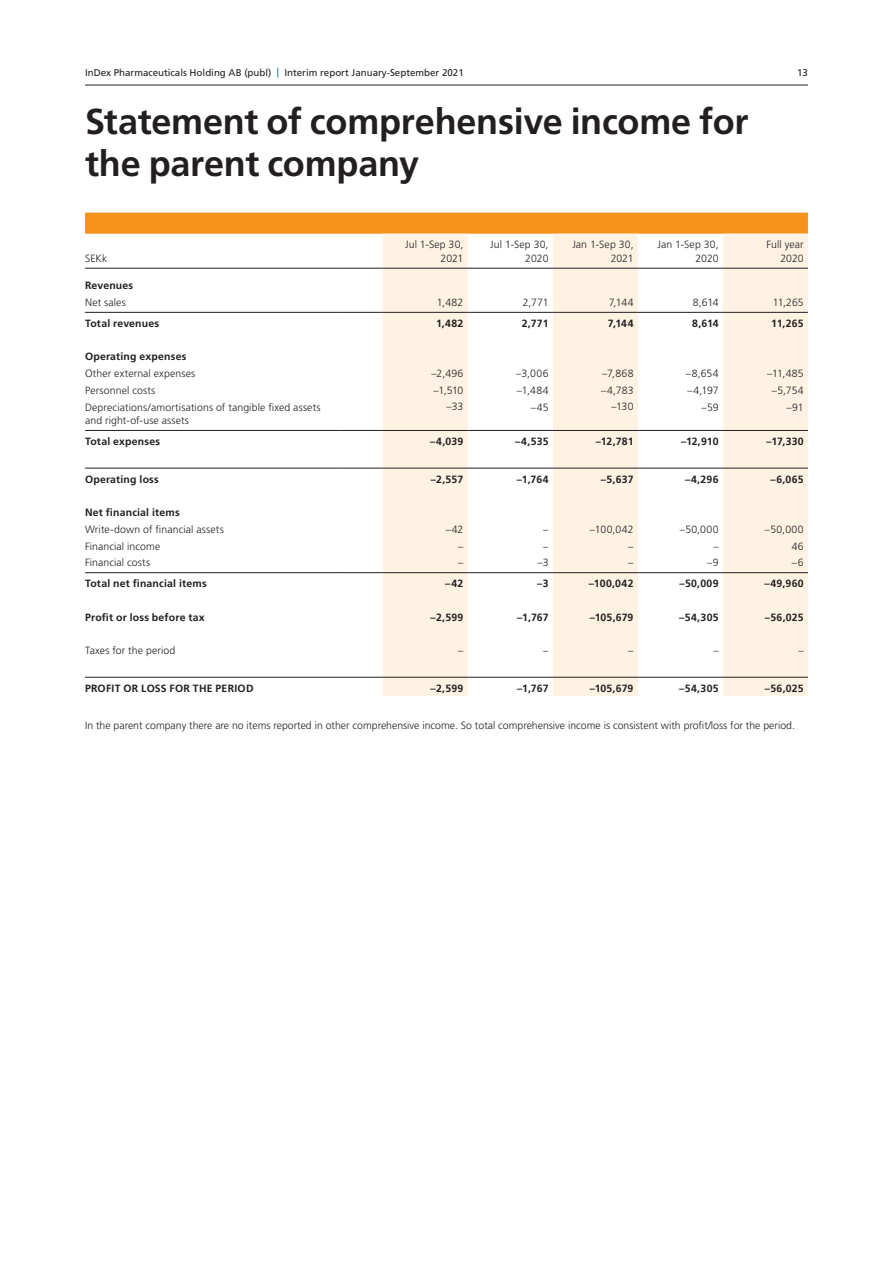
<style>
.page{position:relative;width:893px;height:1263px;background:#fff}
.page>*{position:absolute;margin:0;border:0;box-sizing:border-box;transform-origin:0 0}
.t1{font:700 36px/42px "Frutiger";letter-spacing:-.005em;color:#231f20}
.t2{font:300 10.5px/13.5px "Frutiger";letter-spacing:.005em;color:#231f20;text-align:right}
.t3{font:700 10.5px "Frutiger";letter-spacing:.02em;color:#231f20}
.t4{font:9.75px "Frutiger";color:#231f20}
.s1{color:#007d8c}
</style>
<div class="page">
<hr style="left:85px;top:85px;width:723px;height:1px;background:#231f20">
<div style="left:85px;top:213px;width:723px;height:21px;background:#f7931d"></div>
<svg style="left:383px;top:234px;width:425px;height:462px;fill:#fef2e3"></svg>
<hr style="left:85px;top:268px;width:255px;height:1px;background:#231f20">
<hr style="left:340px;top:268px;width:43px;height:1px;background:#231f20">
<hr style="left:383px;top:268px;width:85px;height:1px;background:#231f20">
<hr style="left:468px;top:268px;width:85px;height:1px;background:#231f20">
<hr style="left:553px;top:268px;width:85px;height:1px;background:#231f20">
<hr style="left:638px;top:268px;width:85px;height:1px;background:#231f20">
<hr style="left:723px;top:268px;width:85px;height:1px;background:#231f20">
<hr style="left:85px;top:312px;width:255px;height:1px;background:#231f20">
<hr style="left:340px;top:312px;width:43px;height:1px;background:#231f20">
<hr style="left:468px;top:312px;width:85px;height:1px;background:#231f20">
<hr style="left:638px;top:312px;width:85px;height:1px;background:#231f20">
<hr style="left:723px;top:312px;width:85px;height:1px;background:#231f20">
<hr style="left:383px;top:312px;width:85px;height:1px;background:#231f20">
<hr style="left:553px;top:312px;width:85px;height:1px;background:#231f20">
<hr style="left:85px;top:430px;width:255px;height:1px;background:#231f20">
<hr style="left:340px;top:430px;width:43px;height:1px;background:#231f20">
<hr style="left:468px;top:430px;width:85px;height:1px;background:#231f20">
<hr style="left:638px;top:430px;width:85px;height:1px;background:#231f20">
<hr style="left:723px;top:430px;width:85px;height:1px;background:#231f20">
<hr style="left:85px;top:468px;width:255px;height:1px;background:#231f20">
<hr style="left:340px;top:468px;width:43px;height:1px;background:#231f20">
<hr style="left:468px;top:468px;width:85px;height:1px;background:#231f20">
<hr style="left:638px;top:468px;width:85px;height:1px;background:#231f20">
<hr style="left:723px;top:468px;width:85px;height:1px;background:#231f20">
<hr style="left:383px;top:430px;width:85px;height:1px;background:#231f20">
<hr style="left:553px;top:430px;width:85px;height:1px;background:#231f20">
<hr style="left:383px;top:468px;width:85px;height:1px;background:#231f20">
<hr style="left:553px;top:468px;width:85px;height:1px;background:#231f20">
<hr style="left:85px;top:572px;width:255px;height:1px;background:#231f20">
<hr style="left:340px;top:572px;width:43px;height:1px;background:#231f20">
<hr style="left:468px;top:572px;width:85px;height:1px;background:#231f20">
<hr style="left:638px;top:572px;width:85px;height:1px;background:#231f20">
<hr style="left:723px;top:572px;width:85px;height:1px;background:#231f20">
<hr style="left:383px;top:572px;width:85px;height:1px;background:#231f20">
<hr style="left:553px;top:572px;width:85px;height:1px;background:#231f20">
<hr style="left:85px;top:677px;width:255px;height:1px;background:#231f20">
<hr style="left:340px;top:677px;width:43px;height:1px;background:#231f20">
<hr style="left:468px;top:677px;width:85px;height:1px;background:#231f20">
<hr style="left:638px;top:677px;width:85px;height:1px;background:#231f20">
<hr style="left:723px;top:677px;width:85px;height:1px;background:#231f20">
<hr style="left:383px;top:677px;width:85px;height:1px;background:#231f20">
<hr style="left:553px;top:677px;width:85px;height:1px;background:#231f20">
<p class="t4" style="left:85px;top:67px;width:380px">InDex Pharmaceuticals Holding AB (publ) <span class="s1">|</span> Interim report January-September 2021</p>
<p class="t4" style="left:797px;top:67px;width:12px">13</p>
<h1 class="t1" style="left:85px;top:101px;width:665px">Statement of comprehensive income for the parent company</h1>
<p class="t2" style="left:85px;top:252px;width:24px">SEKk</p>
<p class="t2" style="left:405px;top:238px;width:60px">Jul 1-Sep 30,<br>2021</p>
<p class="t2" style="left:490px;top:238px;width:60px">Jul 1-Sep 30,<br>2020</p>
<p class="t2" style="left:572px;top:238px;width:63px">Jan 1-Sep 30,<br>2021</p>
<p class="t2" style="left:657px;top:238px;width:63px">Jan 1-Sep 30,<br>2020</p>
<p class="t2" style="left:766px;top:238px;width:39px">Full year<br>2020</p>
<p class="t3" style="left:85px;top:279px;width:50px">Revenues</p>
<p class="t2" style="left:85px;top:296px;width:42px">Net sales</p>
<p class="t2" style="left:437px;top:296px;width:28px">1,482</p>
<p class="t2" style="left:523px;top:296px;width:27px">2,771</p>
<p class="t2" style="left:609px;top:296px;width:26px">7,144</p>
<p class="t2" style="left:693px;top:296px;width:27px">8,614</p>
<p class="t2" style="left:773px;top:296px;width:32px">11,265</p>
<p class="t3" style="left:85px;top:317px;width:76px">Total revenues</p>
<p class="t3" style="left:436px;top:317px;width:29px">1,482</p>
<p class="t3" style="left:522px;top:317px;width:28px">2,771</p>
<p class="t3" style="left:608px;top:317px;width:27px">7,144</p>
<p class="t3" style="left:692px;top:317px;width:28px">8,614</p>
<p class="t3" style="left:771px;top:317px;width:34px">11,265</p>
<p class="t3" style="left:85px;top:351px;width:103px">Operating expenses</p>
<p class="t2" style="left:85px;top:367px;width:112px">Other external expenses</p>
<p class="t2" style="left:431px;top:367px;width:34px">–2,496</p>
<p class="t2" style="left:516px;top:367px;width:34px">–3,006</p>
<p class="t2" style="left:602px;top:367px;width:33px">–7,868</p>
<p class="t2" style="left:686px;top:367px;width:34px">–8,654</p>
<p class="t2" style="left:767px;top:367px;width:38px">–11,485</p>
<p class="t2" style="left:85px;top:384px;width:72px">Personnel costs</p>
<p class="t2" style="left:433px;top:384px;width:31px">–1,510</p>
<p class="t2" style="left:517px;top:384px;width:33px">–1,484</p>
<p class="t2" style="left:601px;top:384px;width:34px">–4,783</p>
<p class="t2" style="left:687px;top:384px;width:33px">–4,197</p>
<p class="t2" style="left:772px;top:384px;width:33px">–5,754</p>
<p class="t2" style="left:85px;top:400px;width:237px;text-align:left">Depreciations/amortisations of tangible fixed assets and right-of-use assets</p>
<p class="t2" style="left:446px;top:400px;width:18px">–33</p>
<p class="t2" style="left:531px;top:400px;width:19px">–45</p>
<p class="t2" style="left:611px;top:400px;width:24px">–130</p>
<p class="t2" style="left:701px;top:400px;width:19px">–59</p>
<p class="t2" style="left:787px;top:400px;width:19px">–91</p>
<p class="t3" style="left:85px;top:435px;width:77px">Total expenses</p>
<p class="t3" style="left:430px;top:435px;width:35px">–4,039</p>
<p class="t3" style="left:515px;top:435px;width:35px">–4,535</p>
<p class="t3" style="left:596px;top:435px;width:39px">–12,781</p>
<p class="t3" style="left:681px;top:435px;width:39px">–12,910</p>
<p class="t3" style="left:767px;top:435px;width:39px">–17,330</p>
<p class="t3" style="left:85px;top:473px;width:75px">Operating loss</p>
<p class="t3" style="left:431px;top:473px;width:34px">–2,557</p>
<p class="t3" style="left:517px;top:473px;width:33px">–1,764</p>
<p class="t3" style="left:601px;top:473px;width:34px">–5,637</p>
<p class="t3" style="left:685px;top:473px;width:35px">–4,296</p>
<p class="t3" style="left:770px;top:473px;width:35px">–6,065</p>
<p class="t3" style="left:85px;top:506px;width:96px">Net financial items</p>
<p class="t2" style="left:85px;top:523px;width:140px">Write-down of financial assets</p>
<p class="t2" style="left:446px;top:523px;width:19px">–42</p>
<p class="t2" style="left:543px;top:523px;width:7px">–</p>
<p class="t2" style="left:590px;top:523px;width:45px">–100,042</p>
<p class="t2" style="left:680px;top:523px;width:40px">–50,000</p>
<p class="t2" style="left:765px;top:523px;width:40px">–50,000</p>
<p class="t2" style="left:85px;top:539px;width:77px">Financial income</p>
<p class="t2" style="left:458px;top:539px;width:7px">–</p>
<p class="t2" style="left:543px;top:539px;width:7px">–</p>
<p class="t2" style="left:628px;top:539px;width:7px">–</p>
<p class="t2" style="left:713px;top:539px;width:7px">–</p>
<p class="t2" style="left:792px;top:539px;width:14px">46</p>
<p class="t2" style="left:85px;top:556px;width:67px">Financial costs</p>
<p class="t2" style="left:458px;top:556px;width:7px">–</p>
<p class="t2" style="left:537px;top:556px;width:13px">–3</p>
<p class="t2" style="left:628px;top:556px;width:7px">–</p>
<p class="t2" style="left:707px;top:556px;width:13px">–9</p>
<p class="t2" style="left:792px;top:556px;width:13px">–6</p>
<p class="t3" style="left:85px;top:577px;width:123px">Total net financial items</p>
<p class="t3" style="left:445px;top:577px;width:20px">–42</p>
<p class="t3" style="left:537px;top:577px;width:13px">–3</p>
<p class="t3" style="left:589px;top:577px;width:46px">–100,042</p>
<p class="t3" style="left:679px;top:577px;width:41px">–50,009</p>
<p class="t3" style="left:764px;top:577px;width:41px">–49,960</p>
<p class="t3" style="left:85px;top:611px;width:121px">Profit or loss before tax</p>
<p class="t3" style="left:430px;top:611px;width:34px">–2,599</p>
<p class="t3" style="left:517px;top:611px;width:33px">–1,767</p>
<p class="t3" style="left:590px;top:611px;width:45px">–105,679</p>
<p class="t3" style="left:679px;top:611px;width:41px">–54,305</p>
<p class="t3" style="left:765px;top:611px;width:40px">–56,025</p>
<p class="t2" style="left:85px;top:644px;width:92px">Taxes for the period</p>
<p class="t2" style="left:458px;top:644px;width:7px">–</p>
<p class="t2" style="left:543px;top:644px;width:7px">–</p>
<p class="t2" style="left:628px;top:644px;width:7px">–</p>
<p class="t2" style="left:713px;top:644px;width:7px">–</p>
<p class="t2" style="left:798px;top:644px;width:7px">–</p>
<p class="t3" style="left:85px;top:682px;width:170px">PROFIT OR LOSS FOR THE PERIOD</p>
<p class="t3" style="left:430px;top:682px;width:34px">–2,599</p>
<p class="t3" style="left:517px;top:682px;width:33px">–1,767</p>
<p class="t3" style="left:590px;top:682px;width:45px">–105,679</p>
<p class="t3" style="left:679px;top:682px;width:41px">–54,305</p>
<p class="t3" style="left:765px;top:682px;width:40px">–56,025</p>
<p class="t2" style="left:85px;top:719px;width:711px">In the parent company there are no items reported in other comprehensive income. So total comprehensive income is consistent with profit/loss for the period.</p>
</div>
